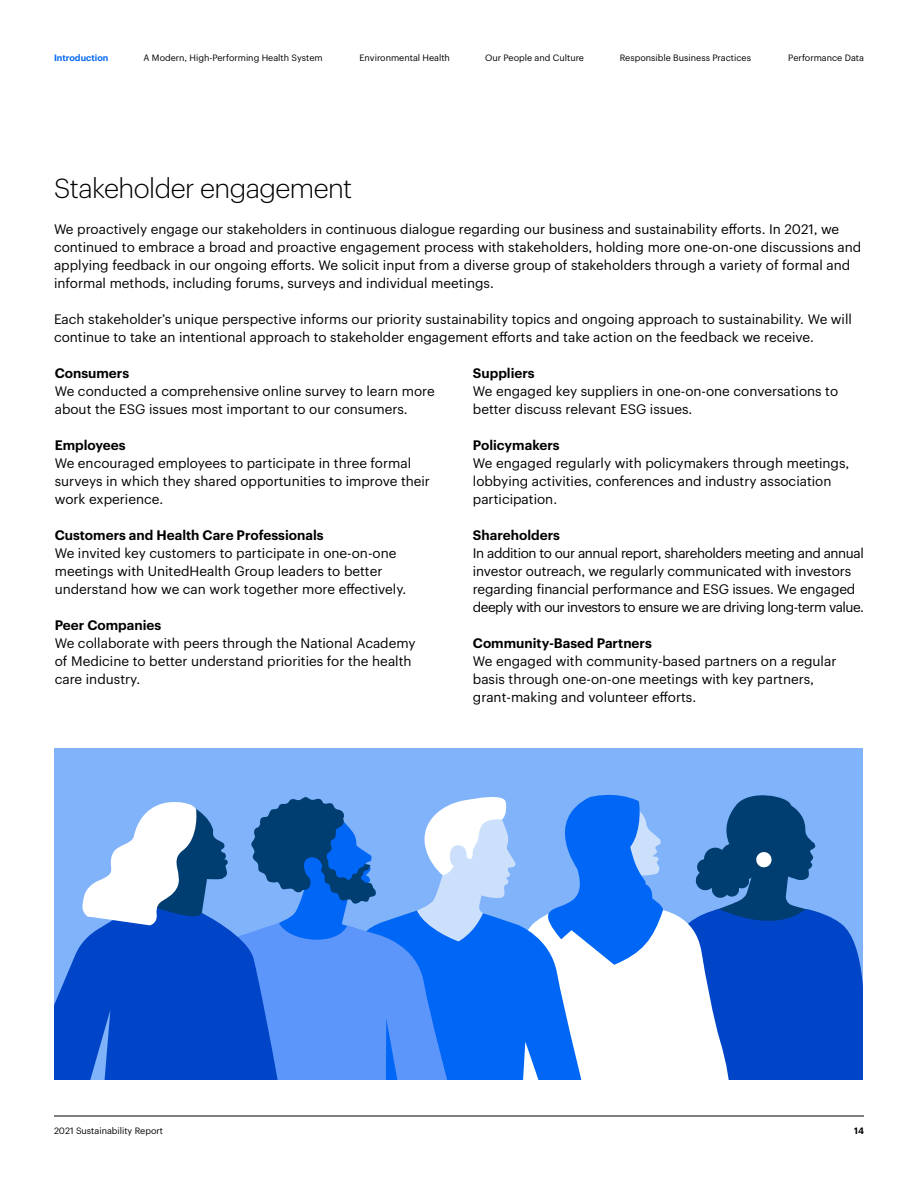
<style>
.page{position:relative;width:918px;height:1188px;background:#fff}
.page>*{position:absolute;margin:0;border:0;box-sizing:border-box;transform-origin:0 0}
.t1{font:300 27px "Graphik UHG";letter-spacing:-.02em;color:#000}
.t2{font:13.5px/18px "Graphik UHG";color:#000}
.t3{font:13.5px/18px "Graphik UHG";letter-spacing:-.03em;color:#000}
.t4{font:600 13.5px "Graphik UHG";color:#000}
.t5{font:9px "Graphik UHG";color:#000}
.t6{font:600 9px "Graphik UHG";color:#0066f5}
.t7{font:600 9px "Graphik UHG";color:#000}
</style>
<div class="page">
<hr style="left:54px;top:1116px;width:810px;height:1px;background:#000">
<div style="left:54px;top:749px;width:808px;height:331px;background:#80b3fa"></div>
<svg style="left:54px;top:794px;width:808px;height:286px"></svg>
<p class="t5" style="left:144px;top:51px;width:181px">A Modern, High-Performing Health System</p>
<p class="t5" style="left:620px;top:51px;width:133px">Responsible Business Practices</p>
<p class="t5" style="left:788px;top:51px;width:77px">Performance Data</p>
<p class="t6" style="left:54px;top:51px;width:56px">Introduction</p>
<p class="t5" style="left:360px;top:51px;width:92px">Environmental Health</p>
<p class="t5" style="left:485px;top:51px;width:100px">Our People and Culture</p>
<h1 class="t1" style="left:54px;top:169px;width:300px">Stakeholder engagement</h1>
<p class="t2" style="left:54px;top:219px;width:809px">We proactively engage our stakeholders in continuous dialogue regarding our business and sustainability efforts. In 2021, we continued to embrace a broad and proactive engagement process with stakeholders, holding more one-on-one discussions and applying feedback in our ongoing efforts. We solicit input from a diverse group of stakeholders through a variety of formal and informal methods, including forums, surveys and individual meetings.</p>
<p class="t2" style="left:54px;top:309px;width:800px">Each stakeholder’s unique perspective informs our priority sustainability topics and ongoing approach to sustainability. We will continue to take an intentional approach to stakeholder engagement efforts and take action on the feedback we receive.</p>
<p class="t4" style="left:55px;top:363px;width:76px">Consumers</p>
<p class="t2" style="left:55px;top:381px;width:381px">We conducted a comprehensive online survey to learn more about the ESG issues most important to our consumers.</p>
<p class="t4" style="left:55px;top:435px;width:72px">Employees</p>
<p class="t2" style="left:55px;top:453px;width:377px">We encouraged employees to participate in three formal surveys in which they shared opportunities to improve their work experience.</p>
<p class="t4" style="left:55px;top:525px;width:270px">Customers and Health Care Professionals</p>
<p class="t2" style="left:55px;top:543px;width:353px">We invited key customers to participate in one-on-one meetings with UnitedHealth Group leaders to better understand how we can work together more effectively.</p>
<p class="t4" style="left:55px;top:615px;width:108px">Peer Companies</p>
<p class="t2" style="left:55px;top:633px;width:362px">We collaborate with peers through the National Academy of Medicine to better understand priorities for the health care industry.</p>
<p class="t4" style="left:473px;top:363px;width:63px">Suppliers</p>
<p class="t2" style="left:473px;top:381px;width:367px">We engaged key suppliers in one-on-one conversations to better discuss relevant ESG issues.</p>
<p class="t4" style="left:473px;top:435px;width:88px">Policymakers</p>
<p class="t2" style="left:473px;top:453px;width:378px">We engaged regularly with policymakers through meetings, lobbying activities, conferences and industry association participation.</p>
<p class="t4" style="left:473px;top:525px;width:89px">Shareholders</p>
<p class="t3" style="left:473px;top:543px;width:393px">In addition to our annual report, shareholders meeting and annual investor outreach, we regularly communicated with investors regarding financial performance and ESG issues. We engaged deeply with our investors to ensure we are driving long-term value.</p>
<p class="t4" style="left:473px;top:633px;width:180px">Community-Based Partners</p>
<p class="t2" style="left:473px;top:651px;width:365px">We engaged with community-based partners on a regular basis through one-on-one meetings with key partners, grant-making and volunteer efforts.</p>
<p class="t5" style="left:54px;top:1124px;width:111px">2021 Sustainability Report</p>
<p class="t7" style="left:854px;top:1124px;width:11px">14</p>
</div>
